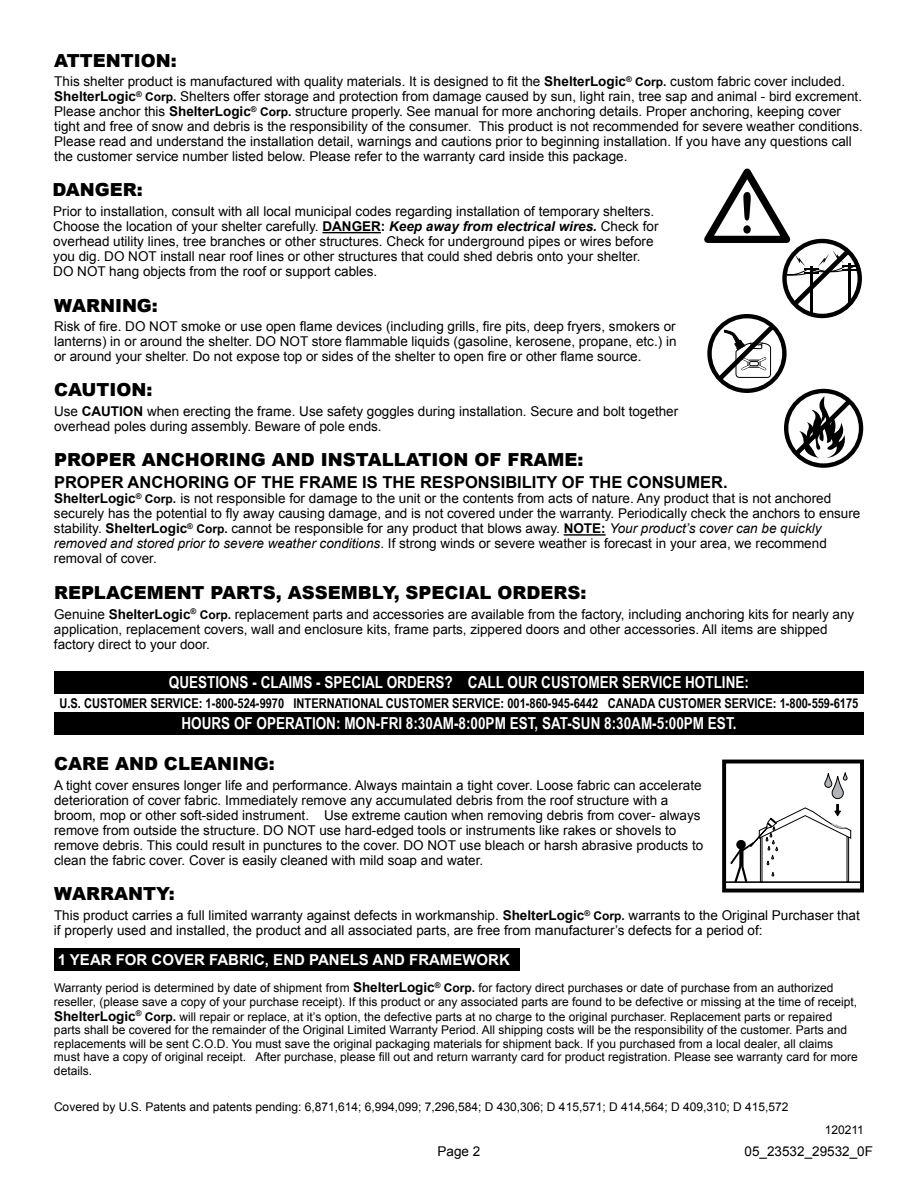
<style>
.page{position:relative;width:918px;height:1188px;background:#fff}
.page>*{position:absolute;margin:0;border:0;box-sizing:border-box;transform-origin:0 0}
.t1{font:900 18px "Arial";color:#000}
.t2{font:700 16.5px "Arial Narrow";color:#fff}
.t3{font:700 16.5px "Arial";color:#000}
.t4{font:700 15px "Arial";color:#fff}
.t5{font:13.5px/15px "Arial";color:#000}
.t6{font:700 13.5px "Arial Narrow";color:#000}
.t7{font:12px/13.5px "Arial";color:#000}
.s1{font-weight:700}
.s2{font-weight:700;font-size:12px}
.s3{font-weight:700;font-style:italic}
.s4{font-style:italic}
.s5{font-weight:700;font-size:13.5px}
</style>
<div class="page">
<hr style="left:564px;top:534px;width:42px;height:2px;background:#000">
<hr style="left:322px;top:232px;width:59px;height:1px;background:#000">
<div style="left:54px;top:949px;width:466px;height:22px;background:#000"></div>
<div style="left:54px;top:712px;width:810px;height:22px;background:#000"></div>
<div style="left:54px;top:671px;width:810px;height:23px;background:#000"></div>
<svg style="left:704px;top:168px;width:159px;height:300px"></svg>
<div style="left:722px;top:760px;width:142px;height:133px;border:4px solid #000"></div>
<hr style="left:725px;top:881px;width:135px;height:2px;background:#000">
<svg style="left:730px;top:772px;width:122px;height:111px"></svg>
<h1 class="t1" style="left:54px;top:50px;width:27px">ATTENTION</h1>
<h1 class="t1" style="left:171px;top:50px;width:7px">:</h1>
<p class="t5" style="left:54px;top:74px;width:810px">This shelter product is manufactured with quality materials. It is designed to fit the <span class="s1">ShelterLogic</span><sup>®</sup> <span class="s2">Corp.</span> custom fabric cover included.<br><span class="s1">ShelterLogic</span><sup>®</sup> <span class="s2">Corp.</span> Shelters offer storage and protection from damage caused by sun, light rain, tree sap and animal - bird excrement.<br>Please anchor this <span class="s1">ShelterLogic</span><sup>®</sup> <span class="s2">Corp.</span> structure properly. See manual for more anchoring details. Proper anchoring, keeping cover tight and free of snow and debris is the responsibility of the consumer. This product is not recommended for severe weather conditions.<br>Please read and understand the installation detail, warnings and cautions prior to beginning installation. If you have any questions call the customer service number listed below. Please refer to the warranty card inside this package.</p>
<h1 class="t1" style="left:52px;top:180px;width:92px">DANGER:</h1>
<p class="t5" style="left:53px;top:204px;width:602px">Prior to installation, consult with all local municipal codes regarding installation of temporary shelters.<br>Choose the location of your shelter carefully. <span class="s1">Danger</span></p>
<p class="t5" style="left:53px;top:219px;width:607px;text-indent:328px"><span class="s1">:</span> <span class="s3">Keep away from electrical wires.</span> Check for overhead utility lines, tree branches or other structures. Check for underground pipes or wires before you dig. DO NOT install near roof lines or other structures that could shed debris onto your shelter.<br>DO NOT hang objects from the roof or support cables.</p>
<h1 class="t1" style="left:54px;top:295px;width:46px">WARNIN</h1>
<h1 class="t1" style="left:137px;top:295px;width:22px">G:</h1>
<p class="t5" style="left:54px;top:319px;width:624px;text-align:justify">Risk of fire. Do not smoke or use open flame devices (including grills, fire pits, deep fryers, smokers or lanterns) in or around the shelter. DO NOT store flammable liquids (gasoline, kerosene, propane, etc.) in or around your shelter. Do not expose top or sides of the shelter to open fire or other flame source.</p>
<h1 class="t1" style="left:54px;top:380px;width:56px">CAUTION</h1>
<h1 class="t1" style="left:147px;top:380px;width:7px">:</h1>
<p class="t5" style="left:54px;top:403px;width:626px">Use <span class="s1">CAUTION</span> when erecting the frame. Use safety goggles during installation. Secure and bolt together overhead poles during assembly. Beware of pole ends.</p>
<h1 class="t1" style="left:54px;top:450px;width:15px">PROPER</h1>
<h1 class="t1" style="left:142px;top:450px;width:72px">ANCHORIN</h1>
<h1 class="t1" style="left:251px;top:450px;width:83px">G AND INST</h1>
<h1 class="t1" style="left:368px;top:450px;width:64px">ALLATION</h1>
<h1 class="t1" style="left:474px;top:450px;width:110px">OF FRAME:</h1>
<p class="t3" style="left:54px;top:472px;width:675px">PROPER ANCHORING OF THE FRAME IS THE RESPONSIBILITY OF THE CONSUMER.</p>
<p class="t5" style="left:54px;top:491px;width:808px"><span class="s1">ShelterLogic</span><sup>®</sup> <span class="s2">Corp.</span> is not responsible for damage to the unit or the contents from acts of nature. Any product that is not anchored securely has the potential to fly away causing damage, and is not covered under the warranty. Periodically check the anchors to ensure stability. <span class="s1">ShelterLogic</span><sup>®</sup> <span class="s2">Corp.</span> cannot be responsible for any product that blows away. <span class="s1">NOTE:</span> <span class="s4">Your product’s cover can be quickly removed and stored prior to severe weather conditions</span>. If strong winds or severe weather is forecast in your area, we recommend removal of cover.</p>
<h1 class="t1" style="left:54px;top:582px;width:14px">REPL</h1>
<h1 class="t1" style="left:106px;top:582px;width:72px">ACEMENT</h1>
<h1 class="t1" style="left:211px;top:582px;width:40px">PARTS</h1>
<h1 class="t1" style="left:276px;top:582px;width:40px">, ASSE</h1>
<h1 class="t1" style="left:341px;top:582px;width:78px">MBLY, SPECI</h1>
<h1 class="t1" style="left:466px;top:582px;width:89px">AL ORDERS</h1>
<h1 class="t1" style="left:581px;top:582px;width:7px">:</h1>
<p class="t5" style="left:54px;top:607px;width:802px">Genuine <span class="s1">ShelterLogic</span><sup>®</sup> <span class="s2">Corp.</span> replacement parts and accessories are available from the factory, including anchoring kits for nearly any application, replacement covers, wall and enclosure kits, frame parts, zippered doors and other accessories. All items are shipped factory direct to your door.</p>
<p class="t2" style="left:169px;top:670px;width:20px">QUESTIONS</p>
<p class="t2" style="left:252px;top:670px;width:18px">- CLAIMS</p>
<p class="t2" style="left:316px;top:670px;width:18px">- SPECIAL</p>
<p class="t2" style="left:387px;top:670px;width:11px">ORDERS</p>
<p class="t2" style="left:445px;top:670px;width:74px">? CALL OUR</p>
<p class="t2" style="left:541px;top:670px;width:21px">CUSTOMER</p>
<p class="t2" style="left:622px;top:670px;width:82px">SERVICE HOTLINE</p>
<p class="t2" style="left:745px;top:670px;width:6px">:</p>
<p class="t6" style="left:60px;top:693px;width:800px">U.S. CUSTOMER SERVICE: 1-800-524-9970 INTERNATIONAL CUSTOMER SERVICE: 001-860-945-6442 CANADA CUSTOMER SERVICE: 1-800-559-6175</p>
<p class="t2" style="left:181px;top:711px;width:557px">HOURS OF OPERATION: MON-FRI 8:30AM-8:00PM EST, SAT-SUN 8:30AM-5:00PM EST.</p>
<h1 class="t1" style="left:54px;top:753px;width:124px">CARE AND CLE</h1>
<h1 class="t1" style="left:203px;top:753px;width:27px">ANIN</h1>
<h1 class="t1" style="left:254px;top:753px;width:22px">G:</h1>
<p class="t5" style="left:54px;top:777px;width:651px">A tight cover ensures longer life and performance. Always maintain a tight cover. Loose fabric can accelerate deterioration of cover fabric. Immediately remove any accumulated debris from the roof structure with a broom, mop or other soft-sided instrument. Use extreme caution when removing debris from cover- always remove from outside the structure. DO NOT use hard-edged tools or instruments like rakes or shovels to remove debris. This could result in punctures to the cover. DO NOT use bleach or harsh abrasive products to clean the fabric cover. Cover is easily cleaned with mild soap and water.</p>
<h1 class="t1" style="left:54px;top:884px;width:122px">WARRANTY:</h1>
<p class="t5" style="left:54px;top:908px;width:807px">This product carries a full limited warranty against defects in workmanship. <span class="s1">ShelterLogic</span><sup>®</sup> <span class="s2">Corp.</span> warrants to the Original Purchaser that if properly used and installed, the product and all associated parts, are free from manufacturer’s defects for a period of:</p>
<p class="t4" style="left:58px;top:950px;width:34px">1 Year</p>
<p class="t4" style="left:116px;top:950px;width:113px">For Cover Fabric</p>
<p class="t4" style="left:265px;top:950px;width:65px">, End Panels</p>
<p class="t4" style="left:373px;top:950px;width:12px">and</p>
<p class="t4" style="left:409px;top:950px;width:22px">Framework</p>
<p class="t7" style="left:54px;top:981px;width:805px">Warranty period is determined by date of shipment from <span class="s5">ShelterLogic</span><sup>®</sup> <span class="s1">Corp.</span> for factory direct purchases or date of purchase from an authorized reseller, (please save a copy of your purchase receipt). If this product or any associated parts are found to be defective or missing at the time of receipt,</p>
<p class="t7" style="left:54px;top:1010px;width:805px"><span class="s5">ShelterLogic</span><sup>®</sup> <span class="s1">Corp.</span> will repair or replace, at it’s option, the defective parts at no charge to the original purchaser. Replacement parts or repaired parts shall be covered for the remainder of the Original Limited Warranty Period. All shipping costs will be the responsibility of the customer. Parts and replacements will be sent C.O.D. You must save the original packaging materials for shipment back. If you purchased from a local dealer, all claims must have a copy of original receipt. After purchase, please fill out and return warranty card for product registration. Please see warranty card for more details.</p>
<p class="t7" style="left:54px;top:1100px;width:736px">Covered by U.S. Patents and patents pending: 6,871,614; 6,994,099; 7,296,584; D 430,306; D 415,571; D 414,564; D 409,310; D 415,572</p>
<p class="t7" style="left:825px;top:1123px;width:41px">120211</p>
<p class="t5" style="left:438px;top:1144px;width:44px">Page 2</p>
<p class="t5" style="left:745px;top:1144px;width:130px">05_23532_29532_0F</p>
</div>
